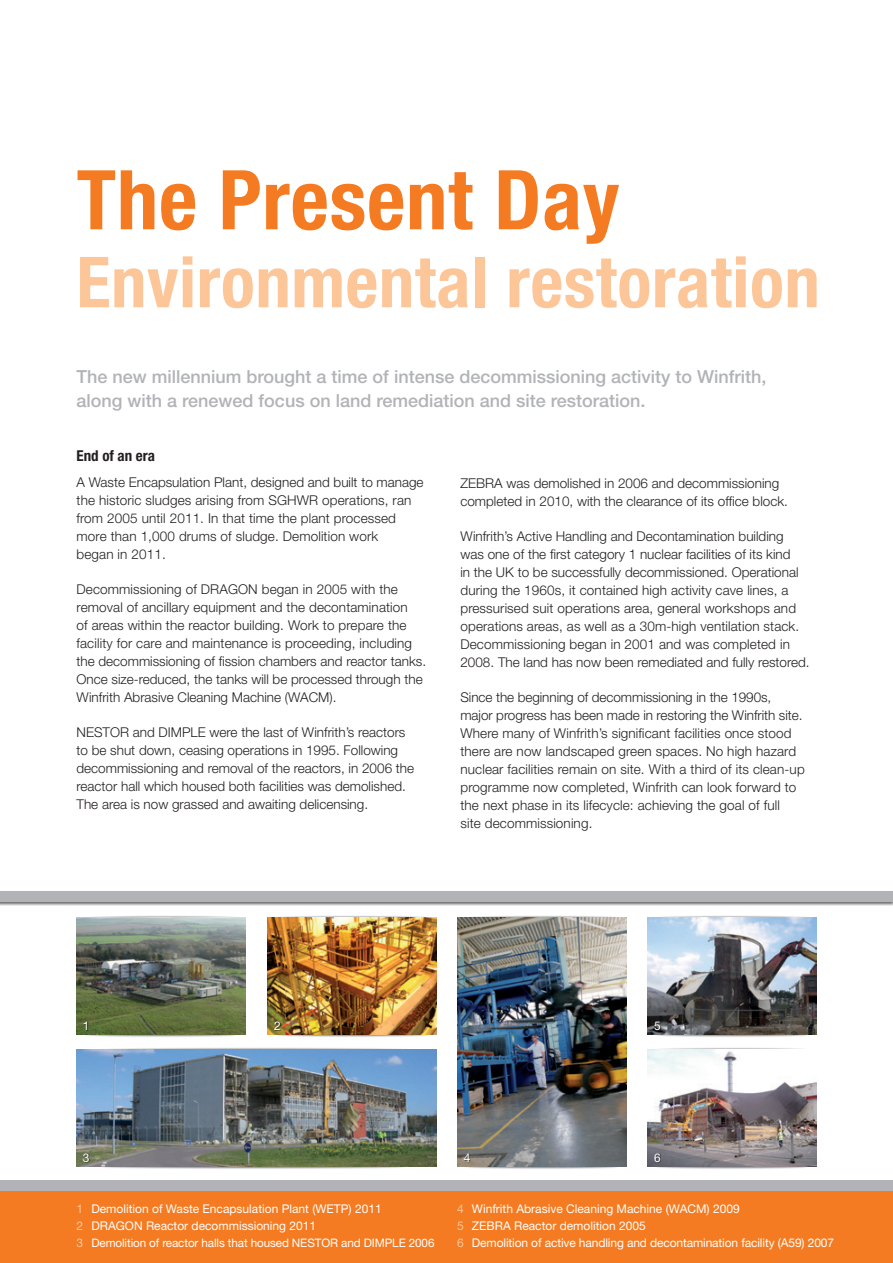
<style>
.page{position:relative;width:893px;height:1263px;background:#fff}
.page>*{position:absolute;margin:0;border:0;box-sizing:border-box;transform-origin:0 0}
.Main_Heading{font:700 condensed 82.5px "Helvetica Neue";letter-spacing:.01em;color:#f47b21}
.Main_Heading_PART2{font:700 condensed 70.5px "Helvetica Neue";letter-spacing:.01em;color:#fcc699}
.First_paragraph{font:500 18px/24px "Helvetica Neue";color:#b2b3b7}
.Heading_level_ONE{font:700 condensed 15px "Helvetica Neue";color:#231f20}
.Body_text{font:300 13.5px/18px "Helvetica Neue";color:#231f20}
.Caption_text{font:12px "Helvetica Neue";color:#fff}
.Caption_text-2{font:11.7px "Helvetica Neue";letter-spacing:-.01em;color:#fff}
.s1{color:#fcc699}
.s2{font-size:12px;color:#fcc699}
</style>
<div class="page">
<div style="left:0;top:1190px;width:893px;height:73px;background:#f47b21"></div>
<div style="left:0;top:1180px;width:893px;height:11px;background:#b2b3b7"></div>
<img style="left:77px;top:1166px;width:359px;height:3px">
<img style="left:116px;top:1048px;width:321px;height:11px">
<img style="left:77px;top:1049px;width:359px;height:117px">
<img style="left:457px;top:1157px;width:170px;height:12px">
<img style="left:647px;top:1157px;width:170px;height:12px">
<img style="left:647px;top:1049px;width:169px;height:117px">
<img style="left:78px;top:1034px;width:165px;height:3px">
<img style="left:77px;top:917px;width:168px;height:117px">
<img style="left:267px;top:1025px;width:170px;height:12px">
<img style="left:267px;top:916px;width:170px;height:12px">
<img style="left:268px;top:917px;width:168px;height:117px">
<img style="left:457px;top:916px;width:170px;height:12px">
<img style="left:458px;top:917px;width:168px;height:249px">
<img style="left:647px;top:1025px;width:170px;height:12px">
<img style="left:647px;top:917px;width:169px;height:117px">
<div style="left:0;top:891px;width:893px;height:15px;background:#231f20;opacity:.65"></div>
<div style="left:0;top:891px;width:893px;height:10px;background:#b2b3b7"></div>
<hr style="left:84px;top:1021px;width:4px;height:10px;background:#231f20;opacity:.9">
<div style="left:274px;top:1021px;width:7px;height:10px;background:#231f20;opacity:.9"></div>
<div style="left:84px;top:1153px;width:6px;height:10px;background:#231f20;opacity:.9"></div>
<div style="left:464px;top:1153px;width:7px;height:10px;background:#231f20;opacity:.9"></div>
<div style="left:655px;top:1022px;width:6px;height:9px;background:#231f20;opacity:.9"></div>
<div style="left:655px;top:1153px;width:6px;height:10px;background:#231f20;opacity:.9"></div>
<p class="Main_Heading" style="left:77px;top:150px;width:544px">The Present Day</p>
<p class="Main_Heading_PART2" style="left:77px;top:239px;width:745px">Environmental restoration</p>
<p class="First_paragraph" style="left:77px;top:364px;width:691px">The new millennium brought a time of intense decommissioning activity to Winfrith, along with a renewed focus on land remediation and site restoration.</p>
<p class="Heading_level_ONE" style="left:77px;top:446px;width:80px">End of an era</p>
<p class="Body_text" style="left:77px;top:473px;width:349px">A Waste Encapsulation Plant, designed and built to manage the historic sludges arising from SGHWR operations, ran from 2005 until 2011. In that time the plant processed more than 1,000 drums of sludge. Demolition work<br>began in 2011.</p>
<p class="Body_text" style="left:77px;top:580px;width:351px">Decommissioning of DRAGON began in 2005 with the removal of ancillary equipment and the decontamination<br>of areas within the reactor building. Work to prepare the facility for care and maintenance is proceeding, including the decommissioning of fission chambers and reactor tanks.<br>Once size-reduced, the tanks will be processed through the Winfrith Abrasive Cleaning Machine (WACM).</p>
<p class="Body_text" style="left:77px;top:723px;width:339px">NESTOR and DIMPLE were the last of Winfrith’s reactors to be shut down, ceasing operations in 1995. Following decommissioning and removal of the reactors, in 2006 the reactor hall which housed both facilities was demolished.<br>The area is now grassed and awaiting delicensing.</p>
<p class="Body_text" style="left:460px;top:473px;width:329px">ZEBRA was demolished in 2006 and decommissioning completed in 2010, with the clearance of its office block.</p>
<p class="Body_text" style="left:460px;top:526px;width:351px">Winfrith’s Active Handling and Decontamination building was one of the first category 1 nuclear facilities of its kind<br>in the UK to be successfully decommissioned. Operational during the 1960s, it contained high activity cave lines, a pressurised suit operations area, general workshops and operations areas, as well as a 30m-high ventilation stack.<br>Decommissioning began in 2001 and was completed in 2008. The land has now been remediated and fully restored.</p>
<p class="Body_text" style="left:460px;top:687px;width:346px">Since the beginning of decommissioning in the 1990s, major progress has been made in restoring the Winfrith site.<br>Where many of Winfrith’s significant facilities once stood there are now landscaped green spaces. No high hazard nuclear facilities remain on site. With a third of its clean-up programme now completed, Winfrith can look forward to the next phase in its lifecycle: achieving the goal of full<br>site decommissioning.</p>
<p class="Caption_text" style="left:83px;top:1018px;width:8px">1</p>
<p class="Caption_text" style="left:274px;top:1018px;width:8px">2</p>
<p class="Caption_text" style="left:83px;top:1150px;width:8px">3</p>
<p class="Caption_text" style="left:464px;top:1150px;width:8px">4</p>
<p class="Caption_text" style="left:654px;top:1018px;width:8px">5</p>
<p class="Caption_text" style="left:654px;top:1150px;width:8px">6</p>
<p class="Caption_text" style="left:77px;top:1201px;width:307px"><span class="s1">1</span> Demolition of Waste Encapsulation Plant (WETP) 2011</p>
<p class="Caption_text" style="left:77px;top:1218px;width:241px"><span class="s1">2</span> DRAGON Reactor decommissioning 2011</p>
<p class="Caption_text-2" style="left:77px;top:1236px;width:359px"><span class="s2">3</span> Demolition of reactor halls that housed NESTOR and DIMPLE 2006</p>
<p class="Caption_text" style="left:457px;top:1201px;width:284px"><span class="s1">4</span> Winfrith Abrasive Cleaning Machine (WACM) 2009</p>
<p class="Caption_text" style="left:457px;top:1218px;width:190px"><span class="s1">5</span> ZEBRA Reactor demolition 2005</p>
<p class="Caption_text" style="left:457px;top:1236px;width:379px"><span class="s1">6</span> Demolition of active handling and decontamination facility (A59) 2007</p>
</div>
